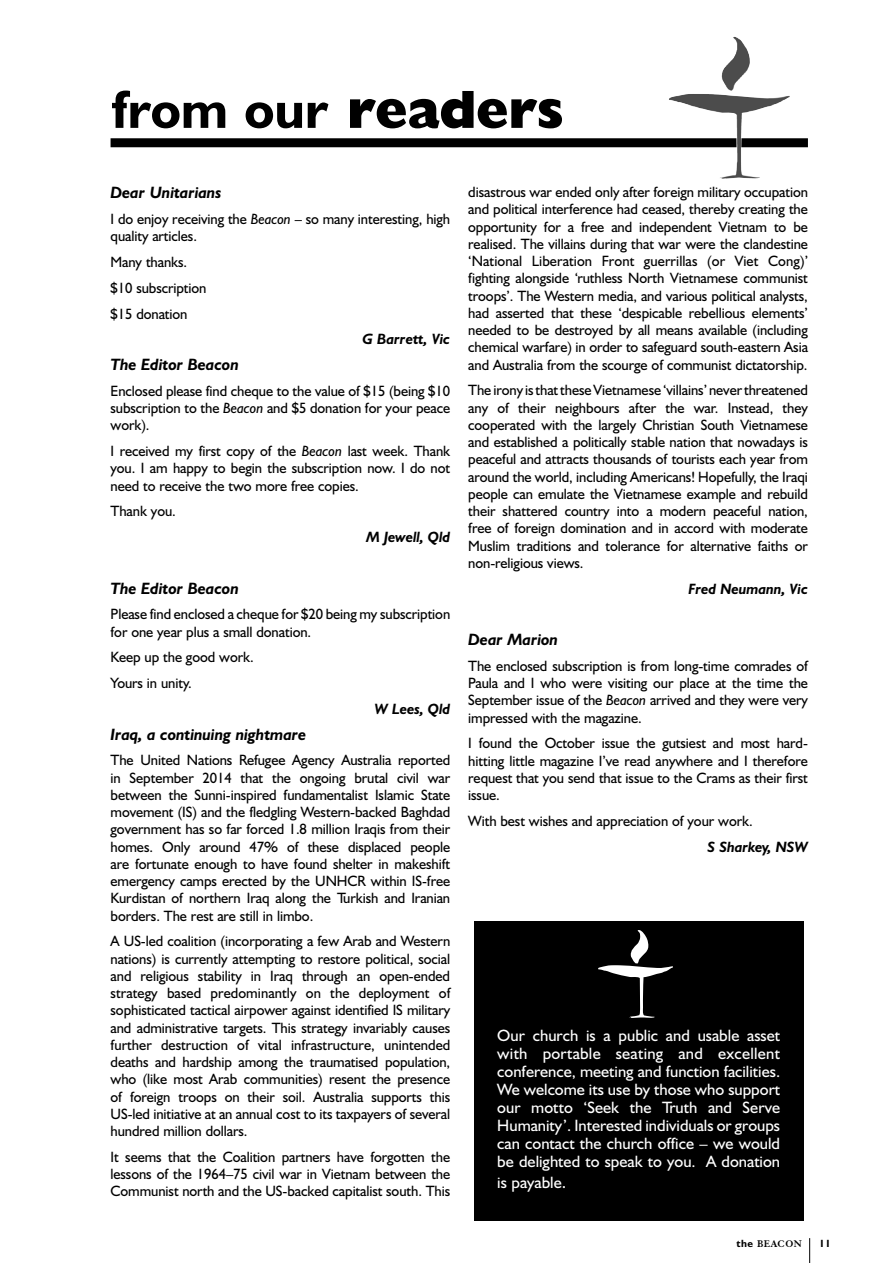
<style>
.page{position:relative;width:893px;height:1263px;background:#fff}
.page>*{position:absolute;margin:0;border:0;box-sizing:border-box;transform-origin:0 0}
.t1{font:700 54px "Humanist 521 BT";color:#000}
.t2{font:16.5px/18px "Humanist 521 BT";color:#fff;text-align:justify}
.t3{font:italic 700 16.5px "Humanist 521 BT";letter-spacing:-.005em;color:#000}
.t4{font:15px/17.2px "Humanist 521 BT";letter-spacing:-.005em;color:#000;text-align:justify}
.t5{font:italic 700 15px "Humanist 521 BT";letter-spacing:-.005em;color:#000}
.t6{font:700 10.5px "Elegant Garamond BT";letter-spacing:.05em;color:#000}
.t7{font:700 10.5px "Humanist 521 BT";color:#000}
.s1{font-weight:800}
.s2{font-style:italic}
.s3{font-size:18px}
.s4{font-family:"Humanist 521 BT"}
</style>
<div class="page">
<svg style="left:809px;top:1238px;width:1px;height:25px"></svg>
<div style="left:111px;top:138px;width:697px;height:9px;background:#000"></div>
<img style="left:668px;top:37px;width:122px;height:142px">
<div style="left:474px;top:921px;width:329px;height:299px;background:#000"></div>
<img style="left:598px;top:930px;width:75px;height:88px">
<h1 class="t1" style="left:112px;top:76px;width:453px">from our <span class="s1">readers</span></h1>
<p class="t3" style="left:111px;top:182px;width:112px">Dear Unitarians</p>
<p class="t4" style="left:111px;top:210px;width:341px">I do enjoy receiving the <span class="s2">Beacon</span> – so many interesting, high quality articles.</p>
<p class="t4" style="left:111px;top:249px;width:97px;line-height:25.8px;text-align:left">Many thanks. $10 subscription $15 donation</p>
<p class="t5" style="left:362px;top:330px;width:89px">G Barrett, Vic</p>
<p class="t3" style="left:111px;top:354px;width:130px">The Editor Beacon</p>
<p class="t4" style="left:111px;top:382px;width:341px">Enclosed please find cheque to the value of $15 (being $10 subscription to the <span class="s2">Beacon</span> and $5 donation for your peace work).</p>
<p class="t4" style="left:111px;top:442px;width:341px">I received my first copy of the <span class="s2">Beacon</span> last week. Thank you. I am happy to begin the subscription now. I do not need to receive the two more free copies.</p>
<p class="t4" style="left:111px;top:502px;width:67px">Thank you.</p>
<p class="t5" style="left:366px;top:528px;width:86px">M Jewell, Qld</p>
<p class="t3" style="left:111px;top:578px;width:130px">The Editor Beacon</p>
<p class="t4" style="left:111px;top:605px;width:341px">Please find enclosed a cheque for $20 being my subscription for one year plus a small donation.</p>
<p class="t4" style="left:111px;top:644px;width:145px;line-height:25.8px">Keep up the good work.<br>Yours in unity.</p>
<p class="t5" style="left:375px;top:699px;width:77px">W Lees, Qld</p>
<p class="t3" style="left:111px;top:724px;width:197px">Iraq, a continuing nightmare</p>
<p class="t4" style="left:111px;top:751px;width:341px">The United Nations Refugee Agency Australia reported in September 2014 that the ongoing brutal civil war between the Sunni-inspired fundamentalist Islamic State movement (IS) and the fledgling Western-backed Baghdad government has so far forced 1.8 million Iraqis from their homes. Only around 47% of these displaced people are fortunate enough to have found shelter in makeshift emergency camps erected by the UNHCR within IS-free Kurdistan of northern Iraq along the Turkish and Iranian borders. The rest are still in limbo.</p>
<p class="t4" style="left:111px;top:932px;width:341px">A US-led coalition (incorporating a few Arab and Western nations) is currently attempting to restore political, social and religious stability in Iraq through an open-ended strategy based predominantly on the deployment of sophisticated tactical airpower against identified IS military and administrative targets. This strategy invariably causes further destruction of vital infrastructure, unintended deaths and hardship among the traumatised population, who (like most Arab communities) resent the presence of foreign troops on their soil. Australia supports this US-led initiative at an annual cost to its taxpayers of several hundred million dollars.</p>
<p class="t4" style="left:111px;top:1148px;width:341px">It seems that the Coalition partners have forgotten the lessons of the 1964–75 civil war in Vietnam between the Communist north and the US-backed capitalist south. This</p>
<p class="t4" style="left:468px;top:183px;width:341px">disastrous war ended only after foreign military occupation and political interference had ceased, thereby creating the opportunity for a free and independent Vietnam to be realised. The villains during that war were the clandestine ‘National Liberation Front guerrillas (or Viet Cong)’ fighting alongside ‘ruthless North Vietnamese communist troops’. The Western media, and various political analysts, had asserted that these ‘despicable rebellious elements’ needed to be destroyed by all means available (including chemical warfare) in order to safeguard south-eastern Asia and Australia from the scourge of communist dictatorship.</p>
<p class="t4" style="left:468px;top:381px;width:341px">The irony is that these Vietnamese ‘villains’ never threatened any of their neighbours after the war. Instead, they cooperated with the largely Christian South Vietnamese and established a politically stable nation that nowadays is peaceful and attracts thousands of tourists each year from around the world, including Americans! Hopefully, the Iraqi people can emulate the Vietnamese example and rebuild their shattered country into a modern peaceful nation, free of foreign domination and in accord with moderate Muslim traditions and tolerance for alternative faiths or non-religious views.</p>
<p class="t5" style="left:689px;top:579px;width:121px">Fred Neumann, Vic</p>
<p class="t3" style="left:468px;top:629px;width:91px">Dear Marion</p>
<p class="t4" style="left:468px;top:657px;width:341px">The enclosed subscription is from long-time comrades of Paula and I who were visiting our place at the time the September issue of the <span class="s2">Beacon</span> arrived and they were very impressed with the magazine.</p>
<p class="t4" style="left:468px;top:734px;width:341px">I found the October issue the gutsiest and most hard&shy;hitting little magazine I’ve read anywhere and I therefore request that you send that issue to the Crams as their first issue.</p>
<p class="t4" style="left:468px;top:812px;width:286px">With best wishes and appreciation of your work.</p>
<p class="t5" style="left:708px;top:837px;width:102px">S Sharkey, NSW</p>
<p class="t2" style="left:497px;top:1026px;width:284px">Our church is a public and usable asset with portable seating and excellent conference, meeting and function facilities.<br>We welcome its use by those who support our motto ‘Seek the Truth and Serve Humanity’. Interested individuals or groups can contact the church office – we would be delighted to speak to you. A donation</p>
<p class="t2" style="left:497px;top:1173px;width:71px">is payable<span class="s3">.</span></p>
<p class="t6" style="left:736px;top:1237px;width:67px"><span class="s4">the</span> BEACON</p>
<p class="t7" style="left:819px;top:1236px;width:13px">11</p>
</div>
